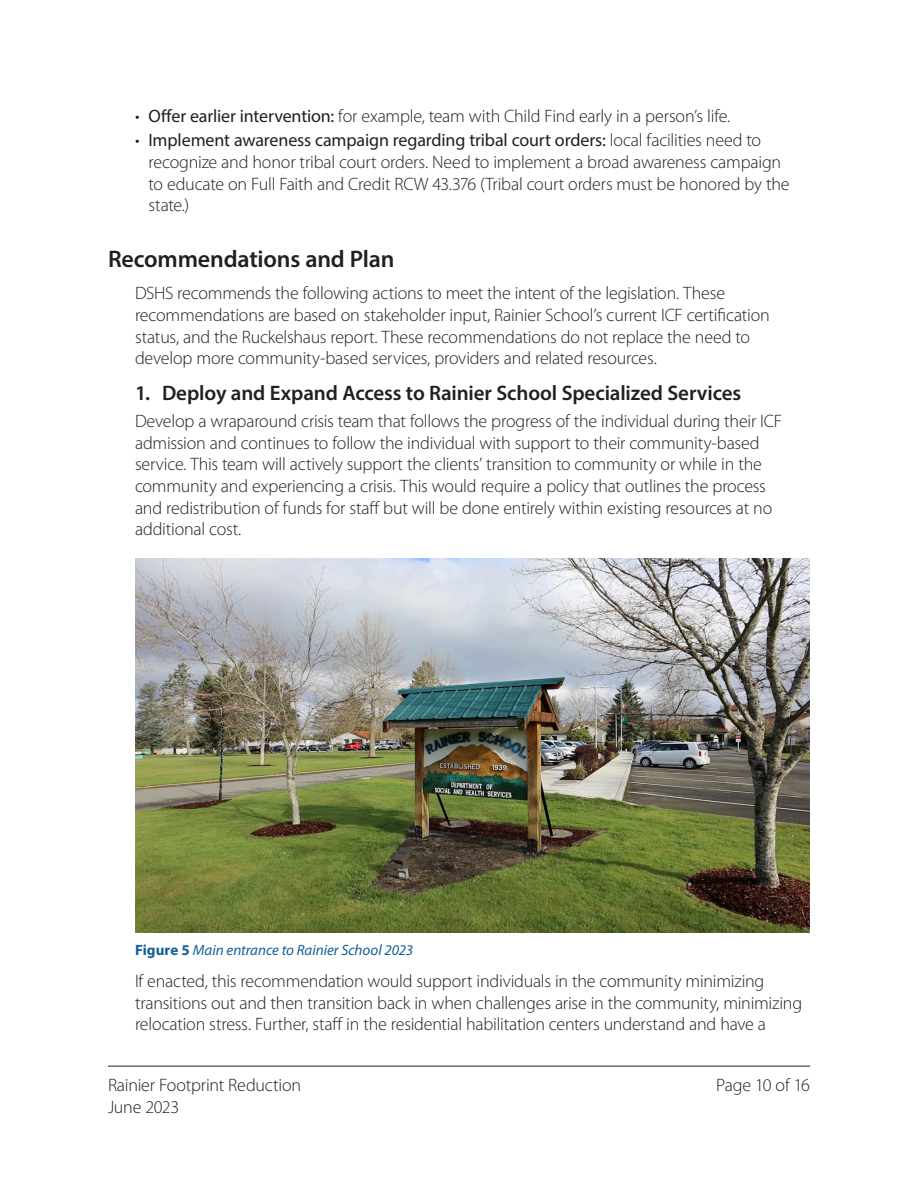
<style>
.page{position:relative;width:918px;height:1188px;background:#fff}
.page>*{position:absolute;margin:0;border:0;box-sizing:border-box;transform-origin:0 0}
.t1{font:600 24px "Myriad Pro";letter-spacing:-.005em;color:#231f20}
.t2{font:600 21px "Myriad Pro";letter-spacing:-.005em;color:#231f20}
.t3{font:300 18px/21.6px "Myriad Pro";letter-spacing:-.015em;color:#231f20}
.t4{font:italic 15px "Myriad Pro";letter-spacing:-.005em;color:#146194}
.s1{font-weight:400}
.s2{font-weight:700;font-style:normal}
</style>
<div class="page">
<hr style="left:108px;top:1066px;width:702px;height:1px;background:#231f20">
<img style="left:135px;top:558px;width:674px;height:374px">
<p class="t3" style="left:135px;top:105px;width:597px">• <span class="s1">Offer earlier intervention:</span> for example, team with Child Find early in a person’s life.</p>
<p class="t3" style="left:148px;top:130px;width:643px;text-indent:-14px">• <span class="s1">Implement awareness campaign regarding tribal court orders:</span> local facilities need to recognize and honor tribal court orders. Need to implement a broad awareness campaign to educate on Full Faith and Credit RCW 43.376 (Tribal court orders must be honored by the state.)</p>
<p class="t1" style="left:108px;top:244px;width:288px">Recommendations and Plan</p>
<p class="t3" style="left:135px;top:283px;width:636px">DSHS recommends the following actions to meet the intent of the legislation. These recommendations are based on stakeholder input, Rainier School’s current ICF certification status, and the Ruckelshaus report. These recommendations do not replace the need to develop more community-based services, providers and related resources.</p>
<p class="t2" style="left:135px;top:380px;width:608px">1. Deploy and Expand Access to Rainier School Specialized Services</p>
<p class="t3" style="left:135px;top:411px;width:649px">Develop a wraparound crisis team that follows the progress of the individual during their ICF admission and continues to follow the individual with support to their community-based service. This team will actively support the clients’ transition to community or while in the community and experiencing a crisis. This would require a policy that outlines the process and redistribution of funds for staff but will be done entirely within existing resources at no additional cost.</p>
<p class="t4" style="left:135px;top:941px;width:280px"><span class="s2">Figure 5</span> Main entrance to Rainier School 2023</p>
<p class="t3" style="left:135px;top:970px;width:669px">If enacted, this recommendation would support individuals in the community minimizing transitions out and then transition back in when challenges arise in the community, minimizing relocation stress. Further, staff in the residential habilitation centers understand and have a</p>
<p class="t3" style="left:108px;top:1075px;width:195px">Rainier Footprint Reduction</p>
<p class="t3" style="left:716px;top:1075px;width:95px">Page 10 of 16</p>
<p class="t3" style="left:108px;top:1096px;width:73px">June 2023</p>
</div>
